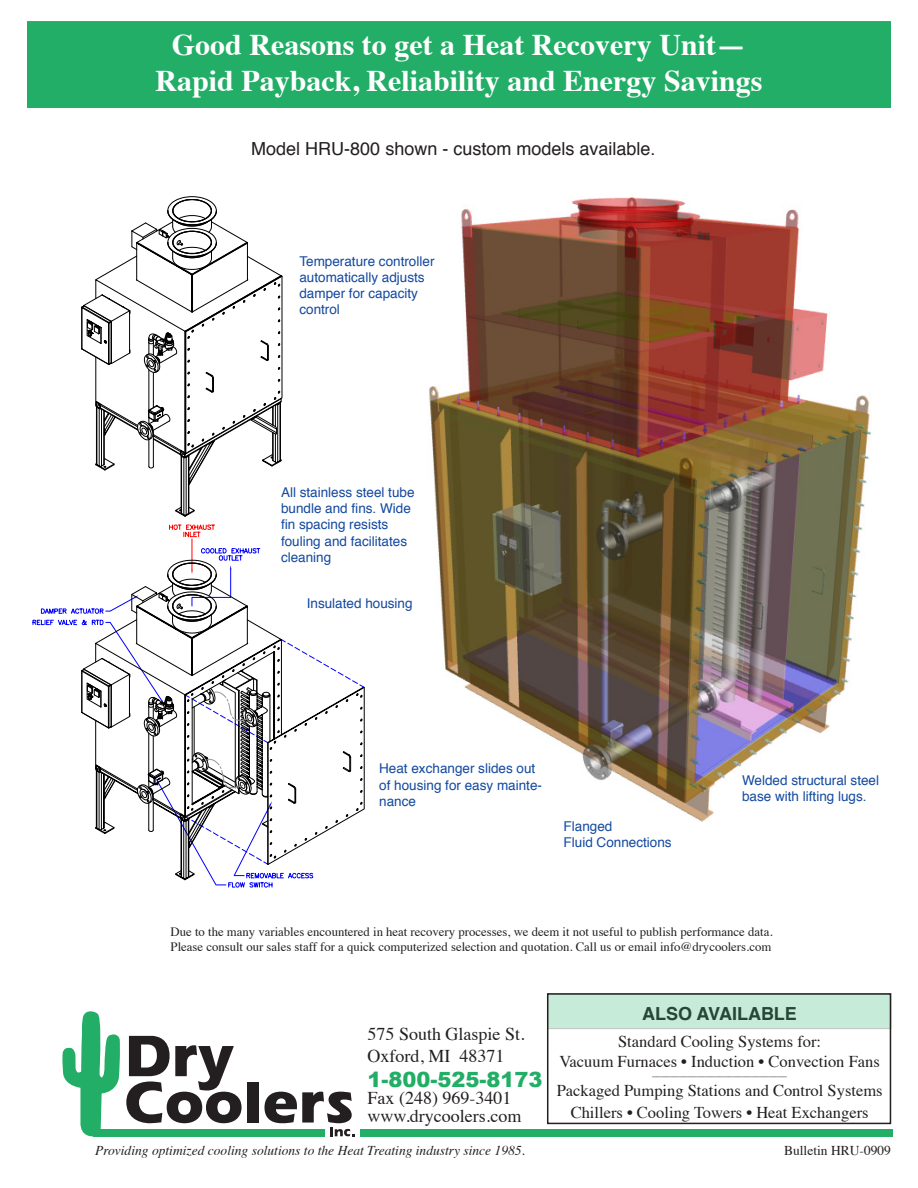
<style>
.page{position:relative;width:918px;height:1188px;background:#fff}
.page>*{position:absolute;margin:0;border:0;box-sizing:border-box;transform-origin:0 0}
.t1{font:700 30px/36px "Times";color:#fff;text-align:center}
.t2{font:900 21px "Arial";color:#22ae66}
.t3{font:18px/21.6px "Times";color:#231f20}
.t4{font:18px "Helvetica";color:#231f20}
.t5{font:700 18px "Helvetica";color:#231f20}
.t6{font:16.5px/19.8px "Times";color:#231f20;text-align:center}
.t7{font:13.5px/16.2px "Helvetica";color:#13499f}
.t8{font:italic 13.5px "Times";color:#231f20}
.t9{font:13.5px "Times";color:#231f20}
.t10{font:12.75px/15.3px "Times";color:#231f20}
.t11{font:9px "Times";color:#231f20}
</style>
<div class="page">
<svg style="left:62px;top:1011px;width:180px;height:126px"></svg>
<div style="left:247px;top:1082px;width:12px;height:41px;background:#231f20"></div>
<svg style="left:264px;top:1092px;width:90px;height:44px"></svg>
<div style="left:93px;top:1129px;width:231px;height:7px;background:#22ae66"></div>
<div style="left:360px;top:1129px;width:532px;height:7px;background:#22ae66"></div>
<img style="left:429px;top:197px;width:443px;height:625px">
<div style="left:27px;top:21px;width:864px;height:87px;background:#22ae66;border:2px solid #22ae66"></div>
<div style="left:548px;top:993px;width:343px;height:36px;background:#c6ebd9"></div>
<div style="left:547px;top:993px;width:344px;height:131px;border:2px solid #231f20"></div>
<svg style="left:81px;top:196px;width:201px;height:321px"></svg>
<svg style="left:169px;top:524px;width:46px;height:14px"></svg>
<hr style="left:192px;top:539px;width:1px;height:31px;background:#f00">
<svg style="left:33px;top:548px;width:331px;height:340px"></svg>
<h1 class="t1" style="left:156px;top:24px;width:608px">Good Reasons to get a Heat Recovery Unit—<br>Rapid Payback, Reliability and Energy Savings</h1>
<h3 class="t4" style="left:251px;top:135px;width:406px">Model HRU-800 shown - custom models available.</h3>
<p class="t7" style="left:299px;top:253px;width:137px">Temperature controller automatically adjusts damper for capacity control</p>
<p class="t7" style="left:281px;top:485px;width:135px">All stainless steel tube bundle and fins. Wide fin spacing resists fouling and facilitates cleaning</p>
<p class="t7" style="left:307px;top:595px;width:107px">Insulated housing</p>
<p class="t7" style="left:379px;top:761px;width:164px">Heat exchanger slides out of housing for easy mainte&shy;nance</p>
<p class="t7" style="left:564px;top:819px;width:110px">Flanged<br>Fluid Connections</p>
<p class="t7" style="left:742px;top:773px;width:139px">Welded structural steel base with lifting lugs.</p>
<p class="t10" style="left:171px;top:923px;width:603px">Due to the many variables encountered in heat recovery processes, we deem it not useful to publish performance data.<br>Please consult our sales staff for a quick computerized selection and quotation. Call us or email info@drycoolers.com</p>
<h3 class="t3" style="left:368px;top:1022px;width:159px">575 South Glaspie St.<br>Oxford, MI 48371</h3>
<h2 class="t2" style="left:368px;top:1064px;width:177px">1-800-525-8173</h2>
<h3 class="t3" style="left:368px;top:1088px;width:155px;line-height:17.2px">Fax (248) 969-3401 www.drycoolers.com</h3>
<p class="t8" style="left:95px;top:1139px;width:431px">Providing optimized cooling solutions to the Heat Treating industry since 1985.</p>
<h3 class="t5" style="left:642px;top:1000px;width:154px">ALSO AVAI LABLE</h3>
<p class="t6" style="left:559px;top:1031px;width:322px">Standard Cooling Systems for:<br>Vacuum Furnaces • Induction • Convection Fans</p>
<p class="t11" style="left:652px;top:1065px;width:136px">______________________________</p>
<p class="t6" style="left:557px;top:1078px;width:327px;line-height:21.6px">Packaged Pumping Stations and Control Systems<br>Chillers • Cooling Towers • Heat Exchangers</p>
<p class="t9" style="left:784px;top:1138px;width:108px">Bulletin HRU-0909</p>
</div>
